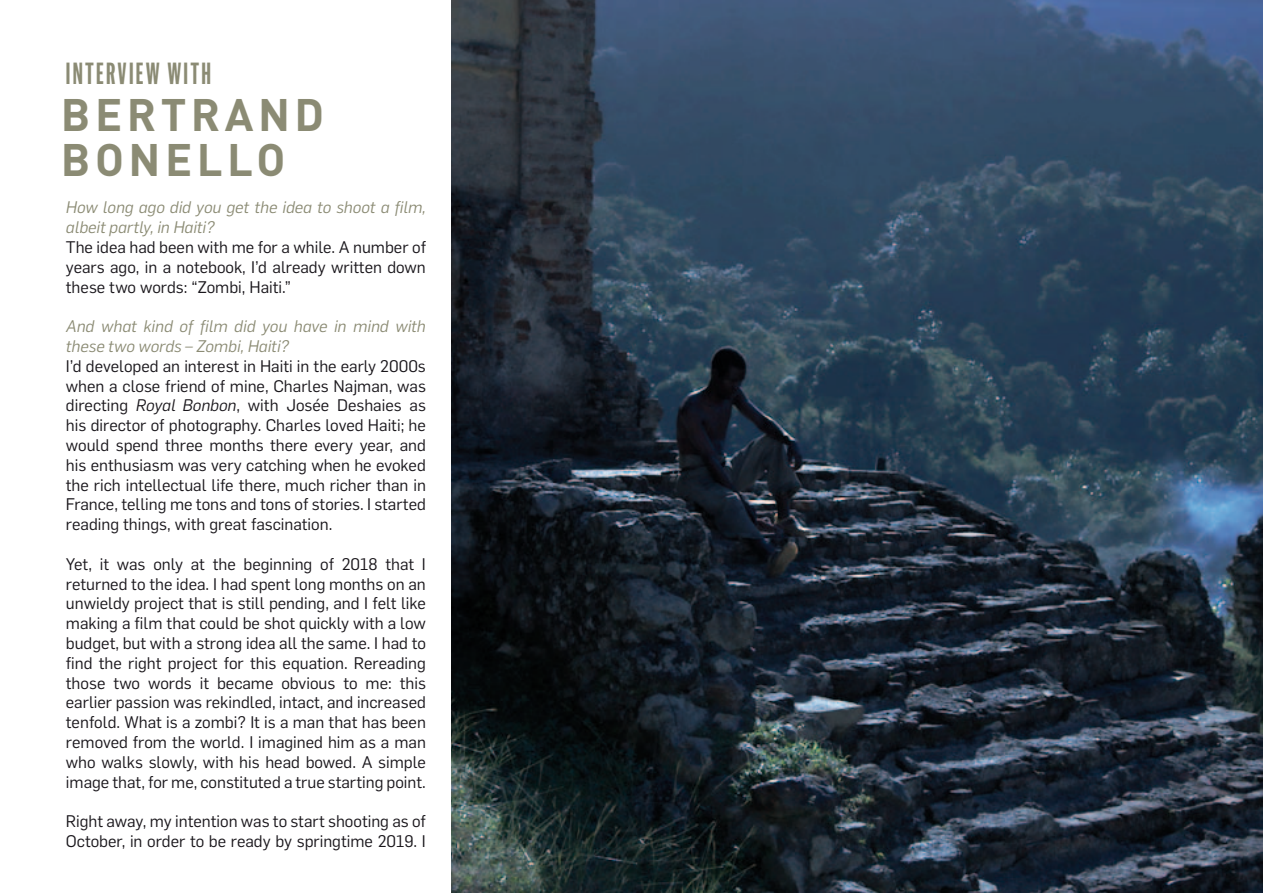
<style>
.page{position:relative;width:1263px;height:893px;background:#fff}
.page>*{position:absolute;margin:0;border:0;box-sizing:border-box;transform-origin:0 0}
.t1{font:700 45px "DIN";letter-spacing:.1em;color:#8b8b74}
.t2{font:600 30px "Flama Ultracondensed";letter-spacing:.075em;color:#8b8b74}
.t3{font:16.5px/19.8px "Flama";color:#1a171c;text-align:justify}
.t4{font:italic 16.5px/19.8px "Flama";color:#8b8b74}
.s1{font-style:italic}
</style>
<div class="page">
<img style="left:451px;top:0;width:812px;height:893px">
<h2 class="t2" style="left:66px;top:55px;width:145px">INTERVIEW WITH</h2>
<h1 class="t1" style="left:61px;top:85px;width:67px">BERTRAN</h1>
<h1 class="t1" style="left:295px;top:85px;width:31px">D</h1>
<h1 class="t1" style="left:61px;top:130px;width:226px">BONELLO</h1>
<p class="t4" style="left:66px;top:197px;width:362px">How long ago did you get the idea to shoot a film, albeit partly, in Haiti?</p>
<p class="t3" style="left:66px;top:236px;width:362px">The idea had been with me for a while. A number of years ago, in a notebook, I’d already written down these two words: “Zombi, Haiti.”</p>
<p class="t4" style="left:66px;top:315px;width:361px">And what kind of film did you have in mind with these two words – Zombi, Haiti?</p>
<p class="t3" style="left:66px;top:355px;width:362px">I’d developed an interest in Haiti in the early 2000s when a close friend of mine, Charles Najman, was directing <span class="s1">Royal Bonbon</span>, with Josée Deshaies as his director of photography. Charles loved Haiti; he would spend three months there every year, and his enthusiasm was very catching when he evoked the rich intellectual life there, much richer than in France, telling me tons and tons of stories. I started reading things, with great fascination.</p>
<p class="t3" style="left:66px;top:553px;width:362px">Yet, it was only at the beginning of 2018 that I returned to the idea. I had spent long months on an unwieldy project that is still pending, and I felt like making a film that could be shot quickly with a low budget, but with a strong idea all the same. I had to find the right project for this equation. Rereading those two words it became obvious to me: this earlier passion was rekindled, intact, and increased tenfold. What is a zombi? It is a man that has been removed from the world. I imagined him as a man who walks slowly, with his head bowed. A simple image that, for me, constituted a true starting point.</p>
<p class="t3" style="left:66px;top:810px;width:362px">Right away, my intention was to start shooting as of<br>October, in order to be ready by springtime 2019. I</p>
</div>
